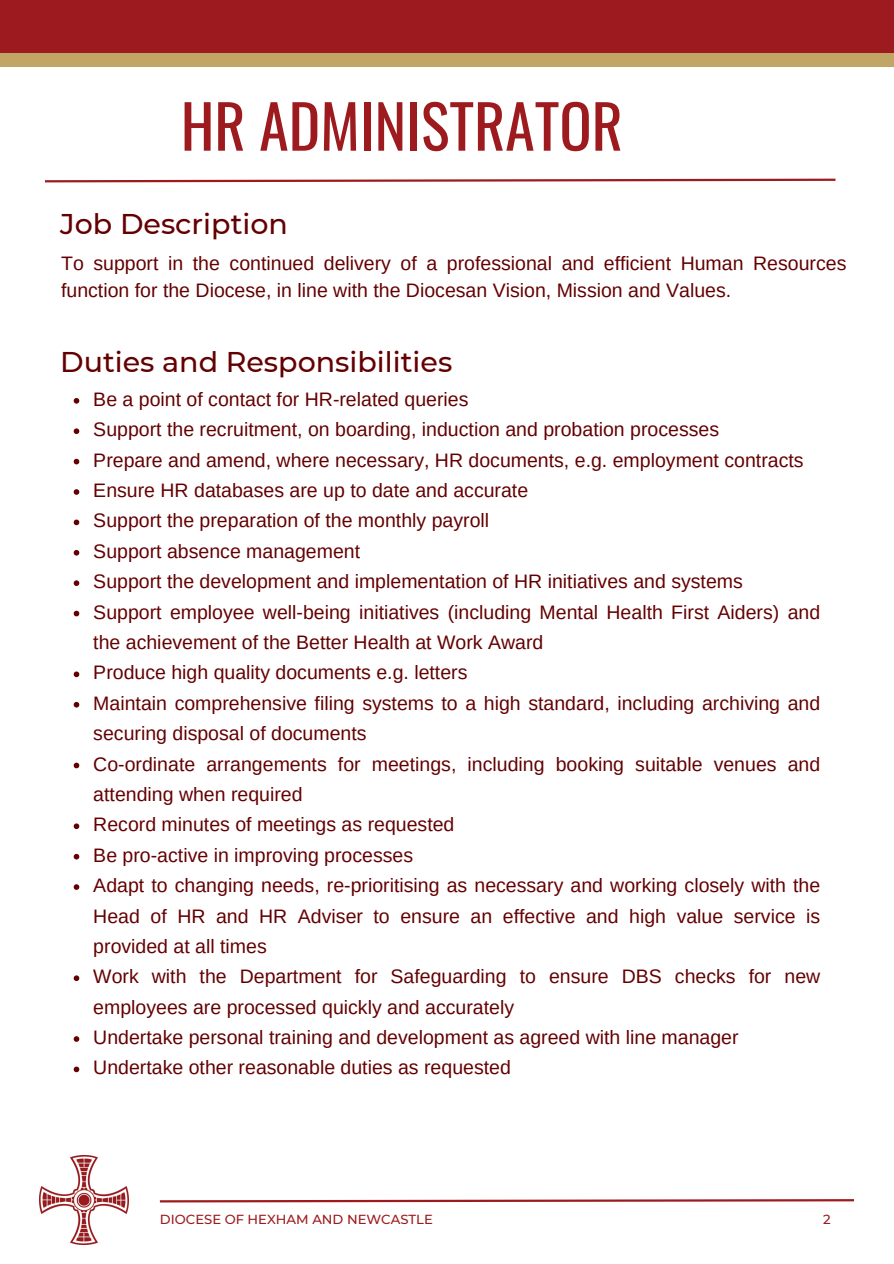
<style>
.page{position:relative;width:894px;height:1264px;background:#fff}
.page>*{position:absolute;margin:0;border:0;box-sizing:border-box;transform-origin:0 0}
.t1{font:59.85px "Oswald";color:#9d1b1e}
.t2{font:500 28.5px "Montserrat";color:#640002}
.t3{font:19.5px/30.3px "Arimo";color:#640002}
.t4{font:500 13.2px "Montserrat";color:#9d1b1e}
</style>
<div class="page">
<div style="left:0;top:0;width:893px;height:66px;background:#c1a564"></div>
<div style="left:0;top:0;width:893px;height:53px;background:#9d1b1e"></div>
<svg style="left:159px;top:1199px;width:695px;height:4px"></svg>
<img style="left:40px;top:1155px;width:88px;height:89px">
<svg style="left:45px;top:178px;width:791px;height:5px"></svg>
<svg style="left:74px;top:398px;width:5px;height:5px"></svg>
<svg style="left:74px;top:428px;width:5px;height:6px"></svg>
<svg style="left:74px;top:459px;width:5px;height:5px"></svg>
<svg style="left:74px;top:489px;width:5px;height:6px"></svg>
<svg style="left:74px;top:519px;width:5px;height:6px"></svg>
<svg style="left:74px;top:550px;width:5px;height:5px"></svg>
<svg style="left:74px;top:580px;width:5px;height:6px"></svg>
<svg style="left:74px;top:610px;width:5px;height:6px"></svg>
<svg style="left:74px;top:671px;width:5px;height:6px"></svg>
<svg style="left:74px;top:702px;width:5px;height:5px"></svg>
<svg style="left:74px;top:762px;width:5px;height:6px"></svg>
<svg style="left:74px;top:823px;width:5px;height:6px"></svg>
<svg style="left:74px;top:853px;width:5px;height:6px"></svg>
<svg style="left:74px;top:884px;width:5px;height:5px"></svg>
<svg style="left:74px;top:975px;width:5px;height:6px"></svg>
<svg style="left:74px;top:1036px;width:5px;height:5px"></svg>
<svg style="left:74px;top:1066px;width:5px;height:6px"></svg>
<h1 class="t1" style="left:181px;top:79px;width:443px">HR ADMINISTRATOR</h1>
<p class="t2" style="left:60px;top:206px;width:229px">Job Description</p>
<p class="t3" style="left:61px;top:250px;width:786px;line-height:27px">To support in the continued delivery of a professional and efficient Human Resources function for the Diocese, in line with the Diocesan Vision, Mission and Values.</p>
<p class="t2" style="left:60px;top:344px;width:393px">Duties and Responsibilities</p>
<p class="t3" style="left:93px;top:384px;width:376px">Be a point of contact for HR-related queries</p>
<p class="t3" style="left:93px;top:414px;width:627px">Support the recruitment, on boarding, induction and probation processes</p>
<p class="t3" style="left:93px;top:445px;width:711px">Prepare and amend, where necessary, HR documents, e.g. employment contracts</p>
<p class="t3" style="left:93px;top:475px;width:436px">Ensure HR databases are up to date and accurate</p>
<p class="t3" style="left:93px;top:505px;width:397px">Support the preparation of the monthly payroll</p>
<p class="t3" style="left:93px;top:536px;width:268px">Support absence management</p>
<p class="t3" style="left:93px;top:566px;width:651px">Support the development and implementation of HR initiatives and systems</p>
<p class="t3" style="left:93px;top:596px;width:728px">Support employee well-being initiatives (including Mental Health First Aiders) and the achievement of the Better Health at Work Award</p>
<p class="t3" style="left:93px;top:657px;width:375px">Produce high quality documents e.g. letters</p>
<p class="t3" style="left:93px;top:688px;width:728px">Maintain comprehensive filing systems to a high standard, including archiving and securing disposal of documents</p>
<p class="t3" style="left:93px;top:748px;width:728px">Co-ordinate arrangements for meetings, including booking suitable venues and attending when required</p>
<p class="t3" style="left:93px;top:809px;width:362px">Record minutes of meetings as requested</p>
<p class="t3" style="left:93px;top:839px;width:321px">Be pro-active in improving processes</p>
<p class="t3" style="left:93px;top:870px;width:728px;text-align:justify">Adapt to changing needs, re-prioritising as necessary and working closely with the Head of HR and HR Adviser to ensure an effective and high value service is provided at all times</p>
<p class="t3" style="left:93px;top:961px;width:728px">Work with the Department for Safeguarding to ensure DBS checks for new employees are processed quickly and accurately</p>
<p class="t3" style="left:93px;top:1022px;width:646px">Undertake personal training and development as agreed with line manager</p>
<p class="t3" style="left:93px;top:1052px;width:419px">Undertake other reasonable duties as requested</p>
<h3 class="t4" style="left:160px;top:1211px;width:274px">DIOCESE OF HEXHAM AND NEWCASTLE</h3>
<h2 class="t4" style="left:822px;top:1211px;width:9px">2</h2>
</div>
